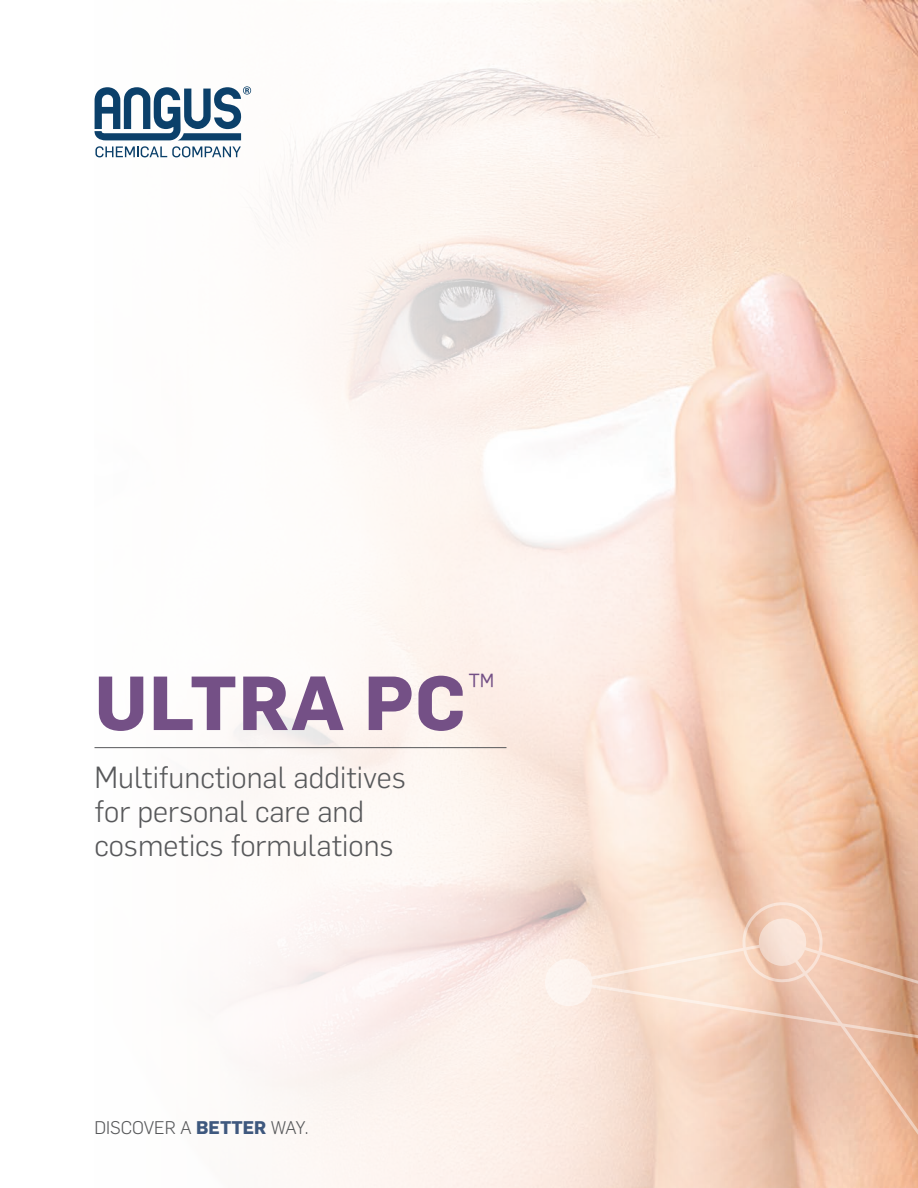
<style>
.page{position:relative;width:918px;height:1188px;background:#fff}
.page>*{position:absolute;margin:0;border:0;box-sizing:border-box;transform-origin:0 0}
.t1{font:700 75px "Flama";letter-spacing:.02em;color:#745086}
.t2{font:300 30px/34px "Flama";color:#57585a}
.t3{font:300 18px "Flama";color:#57585a}
.s1{font-weight:700;color:#3e587e}
</style>
<div class="page">
<img style="left:94px;top:0;width:824px;height:1188px">
<hr style="left:94px;top:747px;width:413px;height:1px;background:#57585a">
<svg style="left:544px;top:900px;width:374px;height:288px;background:#f0cfbc"></svg>
<svg style="left:94px;top:86px;width:157px;height:54px"></svg>
<svg style="left:95px;top:146px;width:146px;height:11px"></svg>
<h1 class="t1" style="left:94px;top:649px;width:403px">ULTRA PC<sup>™</sup></h1>
<p class="t2" style="left:94px;top:758px;width:313px">Multifunctional additives for personal care and cosmetics formulations</p>
<p class="t3" style="left:94px;top:1115px;width:216px">DISCOVER A <span class="s1">BETTER</span> WAY.</p>
</div>
